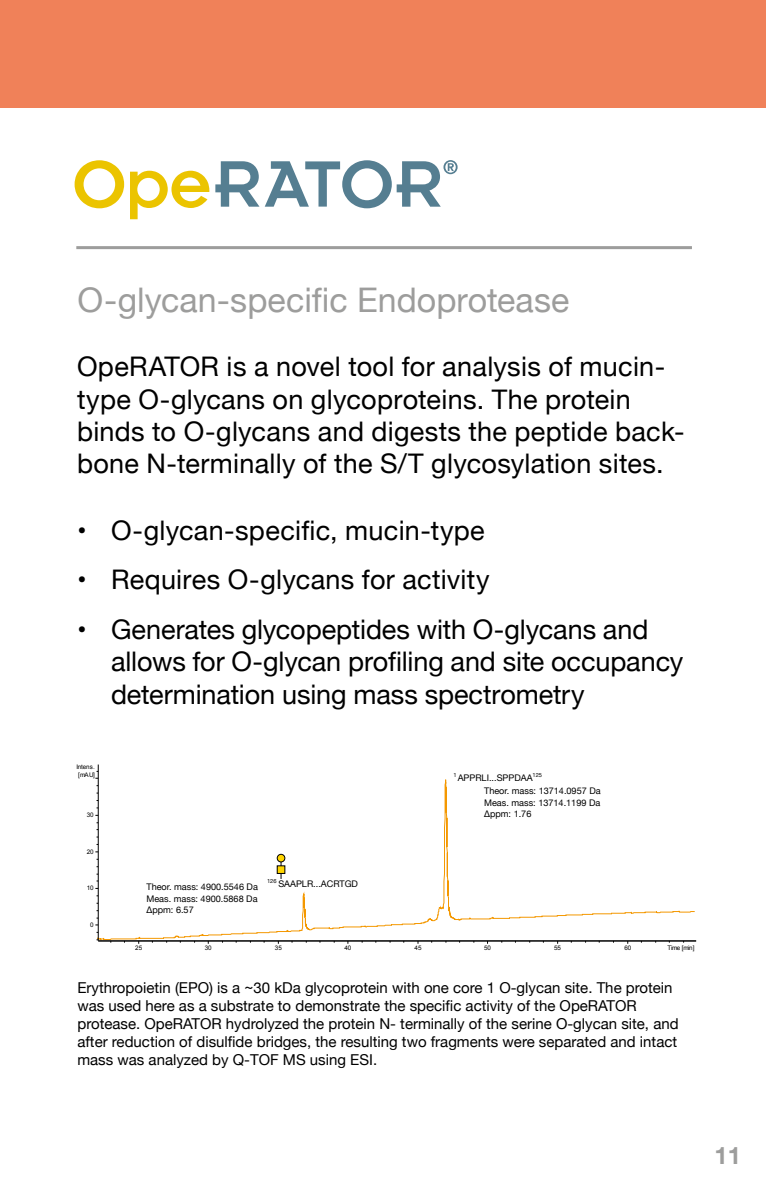
<style>
.page{position:relative;width:766px;height:1191px;background:#fff}
.page>*{position:absolute;margin:0;border:0;box-sizing:border-box;transform-origin:0 0}
.t1{font:33.9px "Helvetica Neue";color:#9d9d9c}
.t2{font:27px/32.4px "Helvetica Neue";letter-spacing:.01em;color:#000}
.t3{font:700 24px "Helvetica Neue";color:#9d9d9c}
.t4{font:15px/18px "Helvetica Neue";color:#000}
.t5{font:9px/11.4px "Helvetica Neue";color:#000;text-align:justify}
.t6{font:6.3px/8.1px "Arial";letter-spacing:-.01em;color:#000}
.t7{font:5.7px "Helvetica Neue";color:#000}
</style>
<div class="page">
<div style="left:0;top:0;width:765px;height:108px;background:#f08159"></div>
<hr style="left:76px;top:246px;width:615px;height:3px;background:#9d9d9c">
<svg style="left:215px;top:161px;width:44px;height:46px"></svg>
<svg style="left:75px;top:160px;width:49px;height:48px"></svg>
<svg style="left:130px;top:171px;width:79px;height:48px"></svg>
<svg style="left:265px;top:160px;width:192px;height:48px"></svg>
<svg style="left:97px;top:778px;width:598px;height:163px"></svg>
<hr style="left:98px;top:764px;width:1px;height:176px;background:#000">
<hr style="left:98px;top:940px;width:598px;height:1px;background:#000">
<div style="left:277px;top:866px;width:8px;height:7px;background:#ffd500"></div>
<div style="left:277px;top:854px;width:8px;height:8px;background:#ffd500;border-radius:50%"></div>
<div style="left:277px;top:854px;width:8px;height:8px;border:1px solid #000;border-radius:50%"></div>
<p class="t1" style="left:77px;top:275px;width:493px">O-glycan-specific Endoprotease</p>
<p class="t2" style="left:77px;top:352px;width:609px">OpeRATOR is a novel tool for analysis of mucin&shy;type O-glycans on glycoproteins. The protein binds to O-glycans and digests the peptide back&shy;bone N-terminally of the S/T glycosylation sites.</p>
<p class="t2" style="left:77px;top:515px;width:409px">• O-glycan-specific, mucin-type</p>
<p class="t2" style="left:77px;top:565px;width:414px">• Requires O-glycans for activity</p>
<p class="t2" style="left:111px;top:614px;width:573px;text-indent:-34px">• Generates glycopeptides with O-glycans and allows for O-glycan profiling and site occupancy determination using mass spectrometry</p>
<p class="t6" style="left:77px;top:762px;width:20px">Intens. [mAU]</p>
<p class="t6" style="left:87px;top:811px;width:8px">30</p>
<p class="t6" style="left:87px;top:847px;width:8px">20</p>
<p class="t6" style="left:87px;top:884px;width:8px">10</p>
<p class="t6" style="left:90px;top:920px;width:5px">0</p>
<p class="t5" style="left:146px;top:881px;width:113px">Theor. mass: 4900.5546 Da Meas. mass: 4900.5868 Da ∆ppm: 6.57</p>
<p class="t7" style="left:267px;top:876px;width:11px">126</p>
<p class="t5" style="left:278px;top:879px;width:81px">SAAPLR...ACRTGD</p>
<p class="t7" style="left:453px;top:770px;width:5px">1</p>
<p class="t7" style="left:532px;top:770px;width:11px">125</p>
<p class="t5" style="left:484px;top:786px;width:118px">Theor. mass: 13714.0957 Da Meas. mass: 13714.1199 Da ∆ppm: 1.76</p>
<p class="t5" style="left:457px;top:773px;width:76px">APPRLI...SPPDAA</p>
<p class="t6" style="left:135px;top:943px;width:8px">25</p>
<p class="t6" style="left:205px;top:943px;width:8px">30</p>
<p class="t6" style="left:275px;top:943px;width:8px">35</p>
<p class="t6" style="left:344px;top:943px;width:8px">40</p>
<p class="t6" style="left:414px;top:943px;width:8px">45</p>
<p class="t6" style="left:484px;top:943px;width:8px">50</p>
<p class="t6" style="left:554px;top:943px;width:8px">55</p>
<p class="t6" style="left:624px;top:943px;width:8px">60</p>
<p class="t6" style="left:667px;top:943px;width:28px">Time [min]</p>
<p class="t4" style="left:77px;top:979px;width:602px">Erythropoietin (EPO) is a ~30 kDa glycoprotein with one core 1 O-glycan site. The protein was used here as a substrate to demonstrate the specific activity of the OpeRATOR protease. OpeRATOR hydrolyzed the protein N- terminally of the serine O-glycan site, and after reduction of disulfide bridges, the resulting two fragments were separated and intact mass was analyzed by Q-TOF MS using ESI.</p>
<p class="t3" style="left:714px;top:1137px;width:28px">11</p>
</div>
